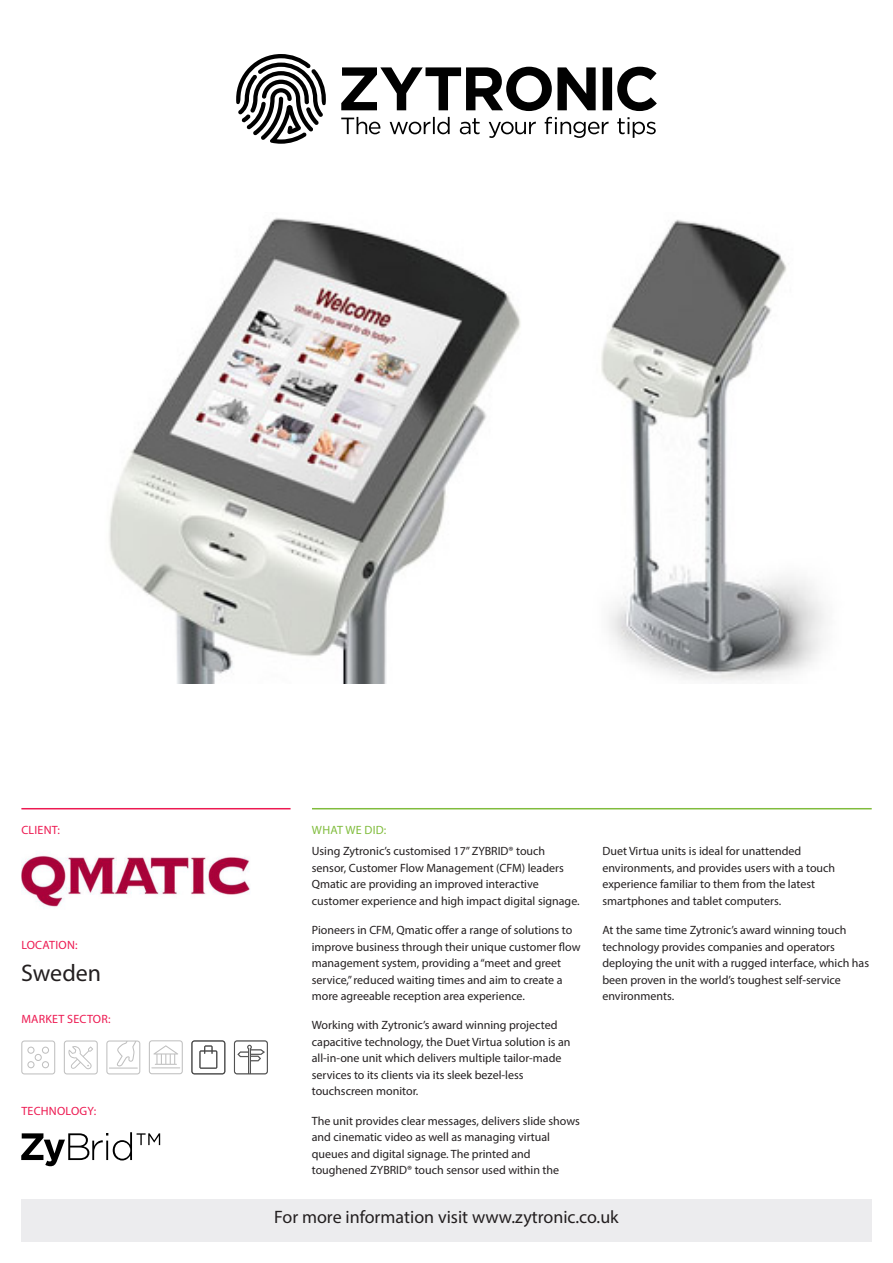
<style>
.page{position:relative;width:893px;height:1263px;background:#fff}
.page>*{position:absolute;margin:0;border:0;box-sizing:border-box;transform-origin:0 0}
.t1{font:24px "Myriad Pro";color:#231f20}
.t2{font:18px "Myriad Pro";color:#231f20}
.t3{font:12px/16.5px "Myriad Pro";color:#231f20}
.t4{font:12px "Myriad Pro";letter-spacing:.02em;color:#ed1951}
.t5{font:12px "Myriad Pro";letter-spacing:.02em;color:#80bc3c}
</style>
<div class="page">
<hr style="left:21px;top:808px;width:270px;height:1px;background:#ed1951">
<hr style="left:312px;top:808px;width:560px;height:1px;background:#80bc3c">
<div style="left:21px;top:1199px;width:851px;height:43px;background:#ececee"></div>
<svg style="left:236px;top:54px;width:421px;height:90px"></svg>
<img style="left:109px;top:218px;width:716px;height:465px">
<svg style="left:21px;top:1132px;width:139px;height:34px"></svg>
<svg style="left:149px;top:1040px;width:34px;height:34px"></svg>
<svg style="left:64px;top:1040px;width:34px;height:34px"></svg>
<svg style="left:106px;top:1040px;width:34px;height:34px"></svg>
<img style="left:21px;top:852px;width:229px;height:56px">
<svg style="left:21px;top:1040px;width:34px;height:34px"></svg>
<svg style="left:234px;top:1040px;width:34px;height:34px"></svg>
<svg style="left:191px;top:1040px;width:34px;height:34px"></svg>
<p class="t4" style="left:21px;top:822px;width:40px">CLIENT:</p>
<p class="t4" style="left:21px;top:937px;width:58px">LOCATION:</p>
<p class="t1" style="left:21px;top:958px;width:81px">Sweden</p>
<p class="t4" style="left:21px;top:1012px;width:91px">MARKET SECTOR:</p>
<p class="t4" style="left:21px;top:1103px;width:76px">TECHNOLOGY:</p>
<p class="t5" style="left:312px;top:822px;width:76px">WHAT WE DID:</p>
<p class="t3" style="left:312px;top:843px;width:269px">Using Zytronic’s customised 17” ZYBRID® touch sensor, Customer Flow Management (CFM) leaders Qmatic are providing an improved interactive customer experience and high impact digital signage.</p>
<p class="t3" style="left:312px;top:921px;width:270px">Pioneers in CFM, Qmatic offer a range of solutions to improve business through their unique customer flow management system, providing a “meet and greet service,” reduced waiting times and aim to create a more agreeable reception area experience.</p>
<p class="t3" style="left:312px;top:1017px;width:260px">Working with Zytronic’s award winning projected capacitive technology, the Duet Virtua solution is an all-in-one unit which delivers multiple tailor-made services to its clients via its sleek bezel-less touchscreen monitor.</p>
<p class="t3" style="left:312px;top:1112px;width:270px">The unit provides clear messages, delivers slide shows and cinematic video as well as managing virtual queues and digital signage. The printed and toughened ZYBRID® touch sensor used within the</p>
<p class="t3" style="left:602px;top:843px;width:234px">Duet Virtua units is ideal for unattended environments, and provides users with a touch experience familiar to them from the latest smartphones and tablet computers.</p>
<p class="t3" style="left:602px;top:921px;width:268px">At the same time Zytronic’s award winning touch technology provides companies and operators deploying the unit with a rugged interface, which has been proven in the world’s toughest self-service environments.</p>
<h2 class="t2" style="left:274px;top:1206px;width:346px">For more information visit www.zytronic.co.uk</h2>
</div>
